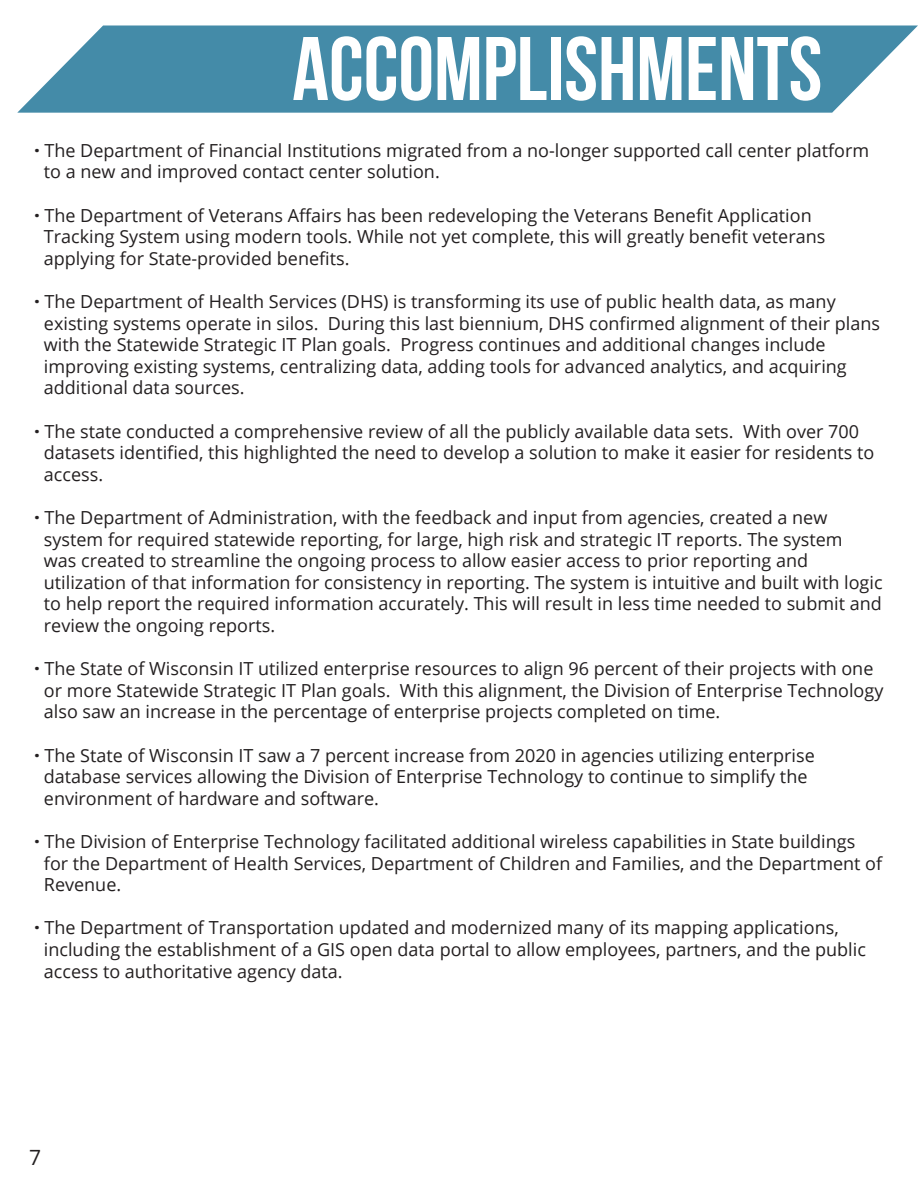
<style>
.page{position:relative;width:918px;height:1188px;background:#fff}
.page>*{position:absolute;margin:0;border:0;box-sizing:border-box;transform-origin:0 0}
.t1{font:700 90px "Bebas Neue";color:#fff}
.t2{font:21px "Open Sans";color:#231f20}
.t3{font:18px "Open Sans";color:#231f20}
.s1{font-weight:800}
</style>
<div class="page">
<svg style="left:17px;top:25px;width:901px;height:88px;background:#5797b1"></svg>
<p class="t1" style="left:292px;top:20px;width:532px">ACCOMPLISHMENTS</p>
<p class="t3" style="left:35px;top:138px;width:836px"><span class="s1">·</span> The Department of Financial Institutions migrated from a no-longer supported call center platform</p>
<p class="t3" style="left:44px;top:160px;width:397px">to a new and improved contact center solution.</p>
<p class="t3" style="left:35px;top:203px;width:779px"><span class="s1">·</span> The Department of Veterans Affairs has been redeveloping the Veterans Benefit Application</p>
<p class="t3" style="left:44px;top:224px;width:783px">Tracking System using modern tools. While not yet complete, this will greatly benefit veterans</p>
<p class="t3" style="left:44px;top:246px;width:307px">applying for State-provided benefits.</p>
<p class="t3" style="left:35px;top:289px;width:803px"><span class="s1">·</span> The Department of Health Services (DHS) is transforming its use of public health data, as many</p>
<p class="t3" style="left:44px;top:311px;width:838px">existing systems operate in silos. During this last biennium, DHS confirmed alignment of their plans</p>
<p class="t3" style="left:44px;top:332px;width:783px">with the Statewide Strategic IT Plan goals. Progress continues and additional changes include</p>
<p class="t3" style="left:44px;top:354px;width:804px">improving existing systems, centralizing data, adding tools for advanced analytics, and acquiring</p>
<p class="t3" style="left:44px;top:376px;width:202px">additional data sources.</p>
<p class="t3" style="left:35px;top:419px;width:826px"><span class="s1">·</span> The state conducted a comprehensive review of all the publicly available data sets. With over 700</p>
<p class="t3" style="left:44px;top:440px;width:832px">datasets identified, this highlighted the need to develop a solution to make it easier for residents to</p>
<p class="t3" style="left:44px;top:462px;width:61px">access.</p>
<p class="t3" style="left:35px;top:505px;width:794px"><span class="s1">·</span> The Department of Administration, with the feedback and input from agencies, created a new</p>
<p class="t3" style="left:44px;top:527px;width:800px">system for required statewide reporting, for large, high risk and strategic IT reports. The system</p>
<p class="t3" style="left:44px;top:548px;width:766px">was created to streamline the ongoing process to allow easier access to prior reporting and</p>
<p class="t3" style="left:44px;top:570px;width:840px">utilization of that information for consistency in reporting. The system is intuitive and built with logic</p>
<p class="t3" style="left:44px;top:592px;width:839px">to help report the required information accurately. This will result in less time needed to submit and</p>
<p class="t3" style="left:44px;top:613px;width:233px">review the ongoing reports.</p>
<p class="t3" style="left:35px;top:656px;width:840px"><span class="s1">·</span> The State of Wisconsin IT utilized enterprise resources to align 96 percent of their projects with one</p>
<p class="t3" style="left:44px;top:678px;width:841px">or more Statewide Strategic IT Plan goals. With this alignment, the Division of Enterprise Technology</p>
<p class="t3" style="left:44px;top:700px;width:678px">also saw an increase in the percentage of enterprise projects completed on time.</p>
<p class="t3" style="left:35px;top:743px;width:782px"><span class="s1">·</span> The State of Wisconsin IT saw a 7 percent increase from 2020 in agencies utilizing enterprise</p>
<p class="t3" style="left:44px;top:764px;width:765px">database services allowing the Division of Enterprise Technology to continue to simplify the</p>
<p class="t3" style="left:44px;top:786px;width:337px">environment of hardware and software.</p>
<p class="t3" style="left:35px;top:829px;width:822px"><span class="s1">·</span> The Division of Enterprise Technology facilitated additional wireless capabilities in State buildings</p>
<p class="t3" style="left:44px;top:851px;width:840px">for the Department of Health Services, Department of Children and Families, and the Department of</p>
<p class="t3" style="left:44px;top:872px;width:79px">Revenue.</p>
<p class="t3" style="left:35px;top:916px;width:806px"><span class="s1">·</span> The Department of Transportation updated and modernized many of its mapping applications,</p>
<p class="t3" style="left:44px;top:937px;width:824px">including the establishment of a GIS open data portal to allow employees, partners, and the public</p>
<p class="t3" style="left:44px;top:959px;width:300px">access to authoritative agency data.</p>
<p class="t2" style="left:29px;top:1143px;width:14px">7</p>
</div>
